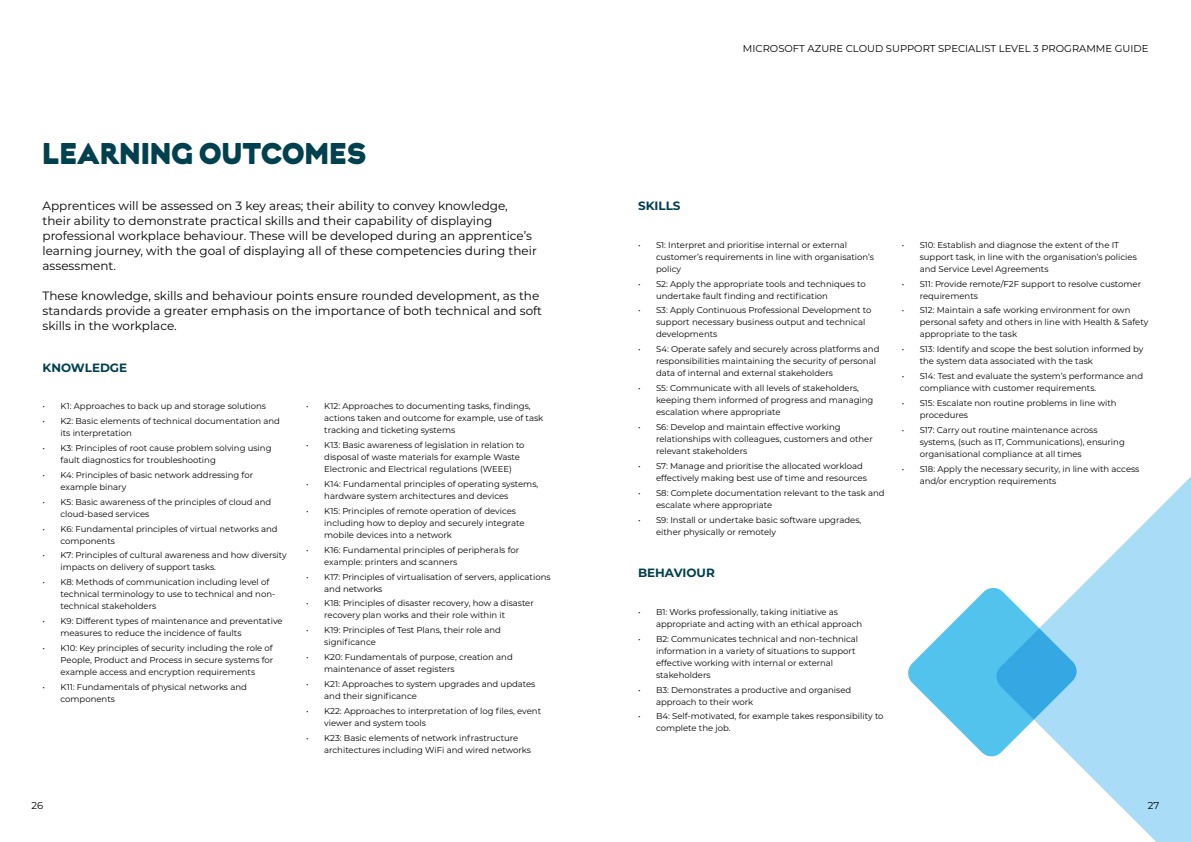
<style>
.page{position:relative;width:1191px;height:842px;background:#fff}
.page>*{position:absolute;margin:0;border:0;box-sizing:border-box;transform-origin:0 0}
.t1{font:30px "Krana Fat B";letter-spacing:.02em;color:#00404f}
.t2{font:12px/15px "Montserrat";color:#000}
.t3{font:700 12px "Montserrat";color:#00404f}
.t4{font:10px "Montserrat";color:#000}
.t5{font:8.5px/12px "Montserrat";color:#000}
</style>
<div class="page">
<svg style="left:1072px;top:476px;width:119px;height:366px;fill:#a9dcf6"></svg>
<svg style="left:908px;top:587px;width:170px;height:171px"></svg>
<h1 class="t1" style="left:43px;top:134px;width:325px">LEARNING OUTCOMES</h1>
<p class="t2" style="left:43px;top:198px;width:496px">Apprentices will be assessed on 3 key areas; their ability to convey knowledge, their ability to demonstrate practical skills and their capability of displaying professional workplace behaviour. These will be developed during an apprentice’s learning journey, with the goal of displaying all of these competencies during their assessment.</p>
<h2 class="t2" style="left:43px;top:288px;width:501px">These knowledge, skills and behaviour points ensure rounded development, as the standards provide a greater emphasis on the importance of both technical and soft skills in the workplace.</h2>
<h2 class="t3" style="left:43px;top:359px;width:86px">KNOWLEDGE</h2>
<p class="t5" style="left:43px;top:400px;width:225px">• K1: Approaches to back up and storage solutions</p>
<p class="t5" style="left:61px;top:415px;width:221px;text-indent:-18px">• K2: Basic elements of technical documentation and its interpretation</p>
<p class="t5" style="left:61px;top:442px;width:212px;text-indent:-18px">• K3: Principles of root cause problem solving using fault diagnostics for troubleshooting</p>
<p class="t5" style="left:61px;top:469px;width:194px;text-indent:-18px">• K4: Principles of basic network addressing for example binary</p>
<p class="t5" style="left:61px;top:495px;width:212px;text-indent:-18px">• K5: Basic awareness of the principles of cloud and cloud-based services</p>
<p class="t5" style="left:61px;top:522px;width:219px;text-indent:-18px">• K6: Fundamental principles of virtual networks and components</p>
<p class="t5" style="left:61px;top:549px;width:228px;text-indent:-18px">• K7: Principles of cultural awareness and how diversity impacts on delivery of support tasks.</p>
<p class="t5" style="left:61px;top:576px;width:216px;text-indent:-18px">• K8: Methods of communication including level of technical terminology to use to technical and non&shy;technical stakeholders</p>
<p class="t5" style="left:61px;top:615px;width:224px;text-indent:-18px">• K9: Different types of maintenance and preventative measures to reduce the incidence of faults</p>
<p class="t5" style="left:61px;top:642px;width:214px;text-align:justify;text-indent:-18px">• K10: Key principles of security including the role of People, Product and Process in secure systems for example access and encryption requirements</p>
<p class="t5" style="left:61px;top:680px;width:188px;text-indent:-18px">• K11: Fundamentals of physical networks and components</p>
<p class="t5" style="left:324px;top:400px;width:221px;text-indent:-18px">• K12: Approaches to documenting tasks, findings, actions taken and outcome for example, use of task tracking and ticketing systems</p>
<p class="t5" style="left:324px;top:439px;width:202px;text-indent:-18px">• K13: Basic awareness of legislation in relation to disposal of waste materials for example Waste<br>Electronic and Electrical regulations (WEEE)</p>
<p class="t5" style="left:324px;top:478px;width:215px;text-indent:-18px">• K14: Fundamental principles of operating systems, hardware system architectures and devices</p>
<p class="t5" style="left:324px;top:505px;width:202px;text-indent:-18px">• K15: Principles of remote operation of devices including how to deploy and securely integrate mobile devices into a network</p>
<p class="t5" style="left:324px;top:543px;width:196px;text-indent:-18px">• K16: Fundamental principles of peripherals for example: printers and scanners</p>
<p class="t5" style="left:324px;top:570px;width:228px;text-indent:-18px">• K17: Principles of virtualisation of servers, applications and networks</p>
<p class="t5" style="left:324px;top:597px;width:211px;text-indent:-18px">• K18: Principles of disaster recovery, how a disaster recovery plan works and their role within it</p>
<p class="t5" style="left:324px;top:624px;width:178px;text-indent:-18px">• K19: Principles of Test Plans, their role and significance</p>
<p class="t5" style="left:324px;top:651px;width:190px;text-indent:-18px">• K20: Fundamentals of purpose, creation and maintenance of asset registers</p>
<p class="t5" style="left:324px;top:678px;width:213px;text-indent:-18px">• K21: Approaches to system upgrades and updates and their significance</p>
<p class="t5" style="left:324px;top:704px;width:218px;text-indent:-18px">• K22: Approaches to interpretation of log files, event viewer and system tools</p>
<p class="t5" style="left:324px;top:731px;width:208px;text-indent:-18px">• K23: Basic elements of network infrastructure architectures including WiFi and wired networks</p>
<p class="t4" style="left:743px;top:42px;width:407px">MICROSOFT AZURE CLOUD SUPPORT SPECIALIST LEVEL 3 PROGRAMME GUIDE</p>
<h2 class="t3" style="left:638px;top:197px;width:44px">SKILLS</h2>
<p class="t5" style="left:656px;top:238px;width:219px;text-indent:-18px">• S1: Interpret and prioritise internal or external customer’s requirements in line with organisation’s policy</p>
<p class="t5" style="left:656px;top:277px;width:211px;text-indent:-18px">• S2: Apply the appropriate tools and techniques to undertake fault finding and rectification</p>
<p class="t5" style="left:656px;top:304px;width:217px;text-indent:-18px">• S3: Apply Continuous Professional Development to support necessary business output and technical developments</p>
<p class="t5" style="left:656px;top:343px;width:225px;text-indent:-18px">• S4: Operate safely and securely across platforms and responsibilities maintaining the security of personal data of internal and external stakeholders</p>
<p class="t5" style="left:656px;top:382px;width:219px;text-indent:-18px">• S5: Communicate with all levels of stakeholders, keeping them informed of progress and managing escalation where appropriate</p>
<p class="t5" style="left:656px;top:421px;width:218px;text-indent:-18px">• S6: Develop and maintain effective working relationships with colleagues, customers and other relevant stakeholders</p>
<p class="t5" style="left:656px;top:459px;width:212px;text-indent:-18px">• S7: Manage and prioritise the allocated workload effectively making best use of time and resources</p>
<p class="t5" style="left:656px;top:486px;width:230px;text-indent:-18px">• S8: Complete documentation relevant to the task and escalate where appropriate</p>
<p class="t5" style="left:656px;top:513px;width:207px;text-indent:-18px">• S9: Install or undertake basic software upgrades, either physically or remotely</p>
<h2 class="t3" style="left:638px;top:564px;width:78px">BEHAVIOUR</h2>
<p class="t5" style="left:656px;top:606px;width:208px;text-indent:-18px">• B1: Works professionally, taking initiative as appropriate and acting with an ethical approach</p>
<p class="t5" style="left:656px;top:632px;width:204px;text-indent:-18px">• B2: Communicates technical and non-technical information in a variety of situations to support effective working with internal or external stakeholders</p>
<p class="t5" style="left:656px;top:683px;width:197px;text-indent:-18px">• B3: Demonstrates a productive and organised approach to their work</p>
<p class="t5" style="left:656px;top:710px;width:229px;text-indent:-18px">• B4: Self-motivated, for example takes responsibility to complete the job.</p>
<p class="t5" style="left:919px;top:238px;width:219px;text-indent:-18px">• S10: Establish and diagnose the extent of the IT support task, in line with the organisation’s policies and Service Level Agreements</p>
<p class="t5" style="left:919px;top:277px;width:223px;text-indent:-18px">• S11: Provide remote/F2F support to resolve customer requirements</p>
<p class="t5" style="left:919px;top:304px;width:230px;text-indent:-18px">• S12: Maintain a safe working environment for own personal safety and others in line with Health &amp; Safety appropriate to the task</p>
<p class="t5" style="left:919px;top:343px;width:225px;text-indent:-18px">• S13: Identify and scope the best solution informed by the system data associated with the task</p>
<p class="t5" style="left:919px;top:370px;width:225px;text-indent:-18px">• S14: Test and evaluate the system’s performance and compliance with customer requirements.</p>
<p class="t5" style="left:919px;top:397px;width:198px;text-indent:-18px">• S15: Escalate non routine problems in line with procedures</p>
<p class="t5" style="left:919px;top:423px;width:207px;text-indent:-18px">• S17: Carry out routine maintenance across systems, (such as IT, Communications), ensuring organisational compliance at all times</p>
<p class="t5" style="left:919px;top:462px;width:221px;text-indent:-18px">• S18: Apply the necessary security, in line with access and/or encryption requirements</p>
<p class="t4" style="left:31px;top:799px;width:13px">26</p>
<p class="t4" style="left:1147px;top:799px;width:13px">27</p>
</div>
